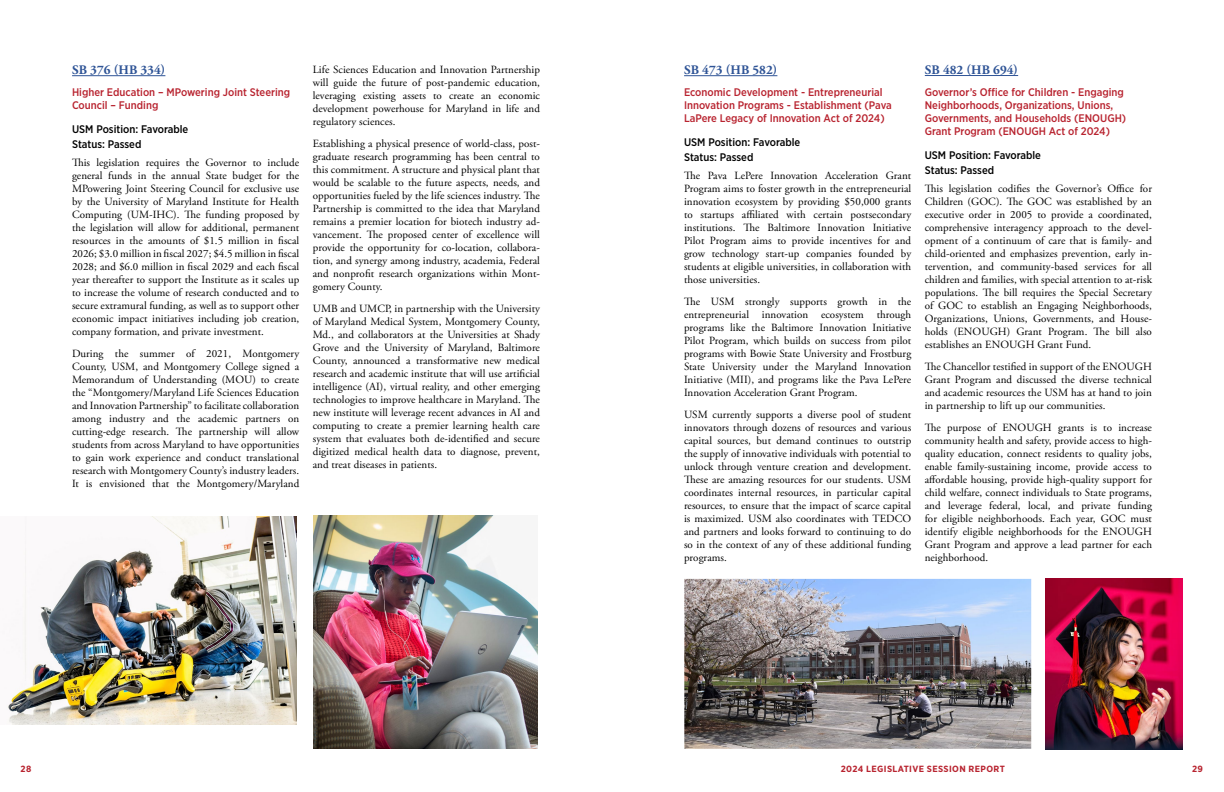
<style>
.page{position:relative;width:1224px;height:792px;background:#fff}
.page>*{position:absolute;margin:0;border:0;box-sizing:border-box;transform-origin:0 0}
.t1{font:700 13px "Adobe Garamond Pro";color:#2f5496}
.t2{font:11px/13px "Adobe Garamond Pro";letter-spacing:.005em;color:#000;text-align:justify}
.t3{font:500 11px/13px "Gotham Narrow";color:#b8232f}
.t4{font:500 11px/15px "Gotham Narrow";color:#000}
.t5{font:700 9px "Gotham Narrow";letter-spacing:.04em;color:#b8232f;scale:1.04 1}
</style>
<div class="page">
<hr style="left:72px;top:75px;width:93px;height:1px;background:#2f5496">
<hr style="left:684px;top:75px;width:93px;height:1px;background:#2f5496">
<hr style="left:925px;top:75px;width:93px;height:1px;background:#2f5496">
<img style="left:8px;top:516px;width:289px;height:208px">
<img style="left:314px;top:516px;width:223px;height:233px">
<img style="left:1046px;top:579px;width:136px;height:170px">
<img style="left:684px;top:579px;width:347px;height:170px">
<p class="t1" style="left:72px;top:63px;width:95px">SB 376 (HB 334)</p>
<p class="t3" style="left:72px;top:86px;width:220px">Higher Education – MPowering Joint Steering<br>Council – Funding</p>
<p class="t4" style="left:72px;top:122px;width:118px">USM Position: Favorable<br>Status: Passed</p>
<p class="t2" style="left:72px;top:156px;width:229px">This legislation requires the Governor to include general funds in the annual State budget for the MPowering Joint Steering Council for exclusive use by the University of Maryland Institute for Health Computing (UM-IHC). The funding proposed by the legislation will allow for additional, permanent resources in the amounts of $1.5 million in fiscal 2026; $3.0 million in fiscal 2027; $4.5 million in fiscal 2028; and $6.0 million in fiscal 2029 and each fiscal year thereafter to support the Institute as it scales up to increase the volume of research conducted and to secure extramural funding, as well as to support other economic impact initiatives including job creation, company formation, and private investment.</p>
<p class="t2" style="left:72px;top:347px;width:229px">During the summer of 2021, Montgomery County, USM, and Montgomery College signed a Memorandum of Understanding (MOU) to create the “Montgomery/Maryland Life Sciences Education and Innovation Partnership” to facilitate collaboration among industry and the academic partners on cutting-edge research. The partnership will allow students from across Maryland to have opportunities to gain work experience and conduct translational research with Montgomery County’s industry leaders.<br>It is envisioned that the Montgomery/Maryland</p>
<p class="t2" style="left:313px;top:63px;width:229px">Life Sciences Education and Innovation Partnership will guide the future of post-pandemic education, leveraging existing assets to create an economic development powerhouse for Maryland in life and regulatory sciences.</p>
<p class="t2" style="left:313px;top:137px;width:229px">Establishing a physical presence of world-class, post&shy;graduate research programming has been central to this commitment. A structure and physical plant that would be scalable to the future aspects, needs, and opportunities fueled by the life sciences industry. The Partnership is committed to the idea that Maryland remains a premier location for biotech industry ad&shy;vancement. The proposed center of excellence will provide the opportunity for co-location, collabora&shy;tion, and synergy among industry, academia, Federal and nonprofit research organizations within Mont&shy;gomery County.</p>
<p class="t2" style="left:313px;top:302px;width:229px">UMB and UMCP, in partnership with the University of Maryland Medical System, Montgomery County, Md., and collaborators at the Universities at Shady Grove and the University of Maryland, Baltimore County, announced a transformative new medical research and academic institute that will use artificial intelligence (AI), virtual reality, and other emerging technologies to improve healthcare in Maryland. The new institute will leverage recent advances in AI and computing to create a premier learning health care system that evaluates both de-identified and secure digitized medical health data to diagnose, prevent, and treat diseases in patients.</p>
<p class="t1" style="left:684px;top:63px;width:95px">SB 473 (HB 582)</p>
<p class="t3" style="left:684px;top:86px;width:209px">Economic Development - Entrepreneurial<br>Innovation Programs - Establishment (Pava<br>LaPere Legacy of Innovation Act of 2024)</p>
<p class="t4" style="left:684px;top:135px;width:118px">USM Position: Favorable<br>Status: Passed</p>
<p class="t2" style="left:684px;top:169px;width:229px">The Pava LePere Innovation Acceleration Grant Program aims to foster growth in the entrepreneurial innovation ecosystem by providing $50,000 grants to startups affiliated with certain postsecondary institutions. The Baltimore Innovation Initiative Pilot Program aims to provide incentives for and grow technology start-up companies founded by students at eligible universities, in collaboration with those universities.</p>
<p class="t2" style="left:684px;top:295px;width:229px">The USM strongly supports growth in the entrepreneurial innovation ecosystem through programs like the Baltimore Innovation Initiative Pilot Program, which builds on success from pilot programs with Bowie State University and Frostburg State University under the Maryland Innovation Initiative (MII), and programs like the Pava LePere Innovation Acceleration Grant Program.</p>
<p class="t2" style="left:684px;top:408px;width:229px">USM currently supports a diverse pool of student innovators through dozens of resources and various capital sources, but demand continues to outstrip the supply of innovative individuals with potential to unlock through venture creation and development.<br>These are amazing resources for our students. USM coordinates internal resources, in particular capital resources, to ensure that the impact of scarce capital is maximized. USM also coordinates with TEDCO and partners and looks forward to continuing to do so in the context of any of these additional funding programs.</p>
<p class="t1" style="left:925px;top:63px;width:95px">SB 482 (HB 694)</p>
<p class="t3" style="left:925px;top:86px;width:203px">Governor’s Office for Children - Engaging Neighborhoods, Organizations, Unions, Governments, and Households (ENOUGH)<br>Grant Program (ENOUGH Act of 2024)</p>
<p class="t4" style="left:925px;top:148px;width:118px">USM Position: Favorable<br>Status: Passed</p>
<p class="t2" style="left:925px;top:182px;width:229px">This legislation codifies the Governor’s Office for Children (GOC). The GOC was established by an executive order in 2005 to provide a coordinated, comprehensive interagency approach to the devel&shy;opment of a continuum of care that is family- and child-oriented and emphasizes prevention, early in&shy;tervention, and community-based services for all children and families, with special attention to at-risk populations. The bill requires the Special Secretary of GOC to establish an Engaging Neighborhoods, Organizations, Unions, Governments, and House&shy;holds (ENOUGH) Grant Program. The bill also establishes an ENOUGH Grant Fund.</p>
<p class="t2" style="left:925px;top:360px;width:229px">The Chancellor testified in support of the ENOUGH Grant Program and discussed the diverse technical and academic resources the USM has at hand to join in partnership to lift up our communities.</p>
<p class="t2" style="left:925px;top:421px;width:229px">The purpose of ENOUGH grants is to increase community health and safety, provide access to high&shy;quality education, connect residents to quality jobs, enable family-sustaining income, provide access to affordable housing, provide high-quality support for child welfare, connect individuals to State programs, and leverage federal, local, and private funding for eligible neighborhoods. Each year, GOC must identify eligible neighborhoods for the ENOUGH Grant Program and approve a lead partner for each neighborhood.</p>
<p class="t5" style="left:21px;top:763px;width:12px">28</p>
<p class="t5" style="left:841px;top:763px;width:159px">2024 LEGISLATIVE SESSION REPORT</p>
<p class="t5" style="left:1192px;top:763px;width:12px">29</p>
</div>
